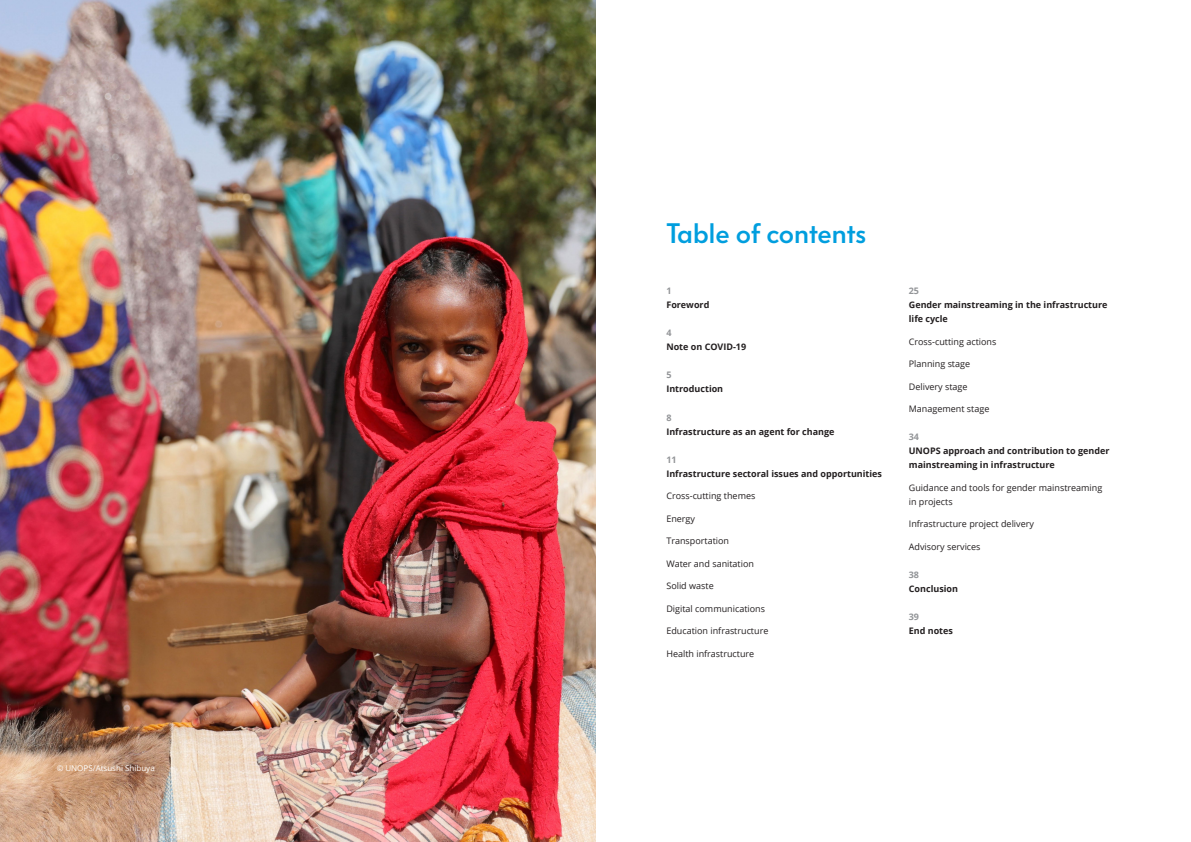
<style>
.page{position:relative;width:1191px;height:842px;background:#fff}
.page>*{position:absolute;margin:0;border:0;box-sizing:border-box;transform-origin:0 0}
.t1{font:600 28px "VF Sans";color:#009ede}
.t2{font:9px/14px "Open Sans";color:#231f20}
.t3{font:700 9px/14px "Open Sans";color:#231f20}
.t4{font:700 9px "Open Sans";color:#939598}
.Photo_credit{font:8px "Open Sans";color:#fff}
.s1{color:#939598}
</style>
<div class="page">
<img style="left:0;top:0;width:595px;height:842px">
<p class="Photo_credit" style="left:57px;top:763px;width:100px">© UNOPS/Atsushi Shibuya</p>
<p class="t1" style="left:666px;top:215px;width:201px">Table of contents</p>
<p class="t3" style="left:666px;top:283px;width:44px"><span class="s1">1<br></span>Foreword</p>
<p class="t3" style="left:666px;top:326px;width:81px"><span class="s1">4<br></span>Note on COVID-19</p>
<p class="t3" style="left:666px;top:368px;width:58px"><span class="s1">5<br></span>Introduction</p>
<p class="t3" style="left:666px;top:410px;width:170px"><span class="s1">8<br></span>Infrastructure as an agent for change</p>
<p class="t3" style="left:666px;top:452px;width:217px"><span class="s1">11<br></span>Infrastructure sectoral issues and opportunities</p>
<p class="t2" style="left:666px;top:489px;width:90px">Cross-cutting themes</p>
<p class="t2" style="left:666px;top:511px;width:30px">Energy</p>
<p class="t2" style="left:666px;top:534px;width:64px">Transportation</p>
<p class="t2" style="left:666px;top:556px;width:89px">Water and sanitation</p>
<p class="t2" style="left:666px;top:579px;width:49px">Solid waste</p>
<p class="t2" style="left:666px;top:601px;width:100px">Digital communications</p>
<p class="t2" style="left:666px;top:624px;width:103px">Education infrastructure</p>
<p class="t2" style="left:666px;top:646px;width:89px">Health infrastructure</p>
<p class="t4" style="left:909px;top:284px;width:12px">25</p>
<p class="t3" style="left:909px;top:297px;width:200px">Gender mainstreaming in the infrastructure life cycle</p>
<p class="t2" style="left:909px;top:334px;width:89px">Cross-cutting actions</p>
<p class="t2" style="left:909px;top:356px;width:63px">Planning stage</p>
<p class="t2" style="left:909px;top:379px;width:60px">Delivery stage</p>
<p class="t2" style="left:909px;top:401px;width:82px">Management stage</p>
<p class="t4" style="left:909px;top:431px;width:12px">34</p>
<p class="t3" style="left:909px;top:444px;width:202px">UNOPS approach and contribution to gender mainstreaming in infrastructure</p>
<p class="t2" style="left:909px;top:480px;width:195px">Guidance and tools for gender mainstreaming in projects</p>
<p class="t2" style="left:909px;top:517px;width:127px">Infrastructure project delivery</p>
<p class="t2" style="left:909px;top:539px;width:73px">Advisory services</p>
<p class="t4" style="left:909px;top:568px;width:12px">38</p>
<p class="t3" style="left:909px;top:581px;width:51px">Conclusion</p>
<p class="t4" style="left:909px;top:610px;width:12px">39</p>
<p class="t3" style="left:909px;top:624px;width:46px">End notes</p>
</div>
